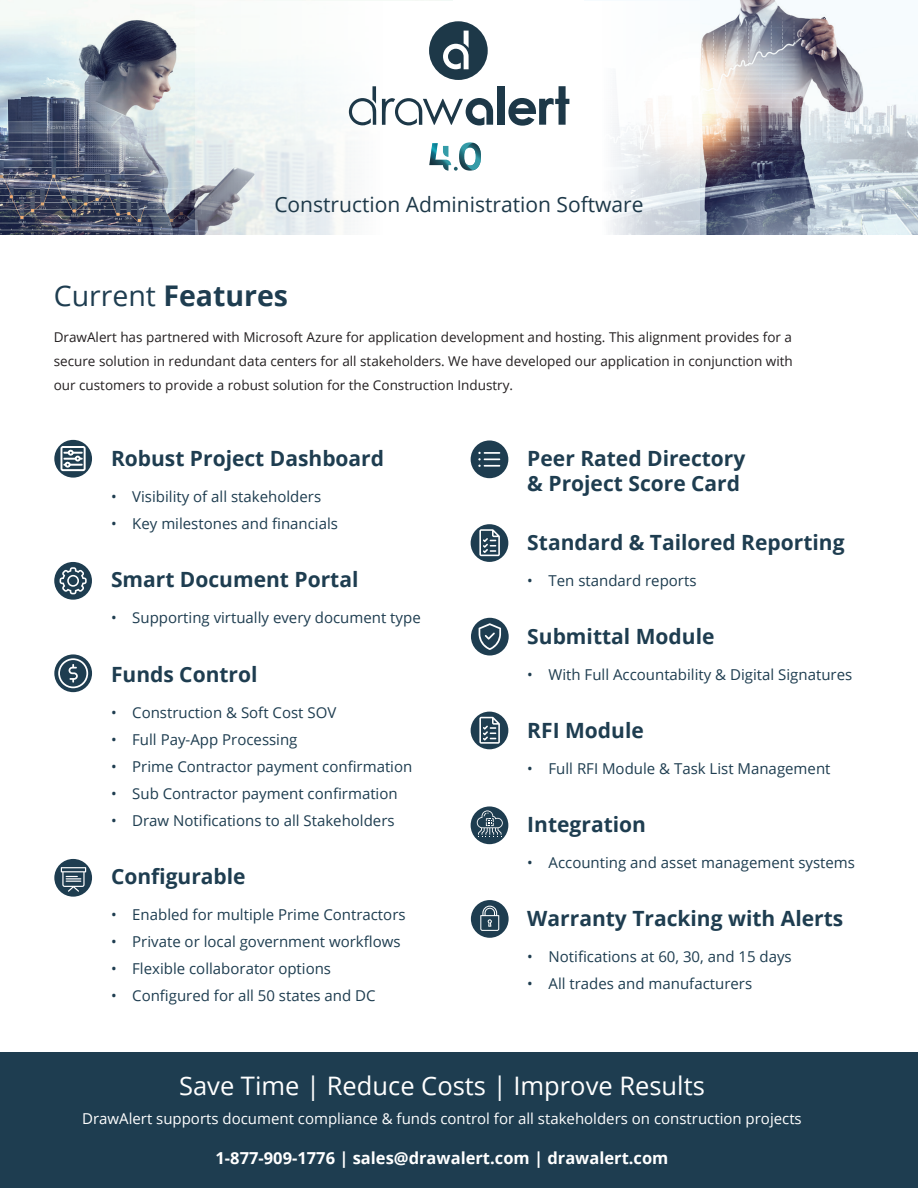
<style>
.page{position:relative;width:918px;height:1188px;background:#fff}
.page>*{position:absolute;margin:0;border:0;box-sizing:border-box;transform-origin:0 0}
.t1{font:700 28.5px "Open Sans";color:#1e3d50}
.t2{font:25.5px "Open Sans";color:#fff}
.t3{font:700 21px/25.2px "Open Sans";color:#1e3d50}
.t4{font:21px "Open Sans";color:#1d3848}
.t5{font:700 16.5px "Open Sans";color:#fff}
.t6{font:15px "Open Sans";color:#1e3d50}
.t7{font:15px "Open Sans";color:#fff}
.t8{font:13.5px/24px "Open Sans";color:#231f20;text-align:justify}
.s1{font-weight:400}
</style>
<div class="page">
<svg style="left:54px;top:440px;width:38px;height:38px"></svg>
<div style="left:54px;top:562px;width:38px;height:38px;background:#1e3d50;border-radius:50%"></div>
<svg style="left:61px;top:446px;width:24px;height:25px"></svg>
<svg style="left:60px;top:567px;width:27px;height:27px"></svg>
<svg style="left:54px;top:654px;width:38px;height:38px"></svg>
<svg style="left:58px;top:658px;width:30px;height:30px"></svg>
<div style="left:54px;top:859px;width:38px;height:38px;background:#1e3d50;border-radius:50%"></div>
<svg style="left:61px;top:867px;width:25px;height:25px"></svg>
<div style="left:471px;top:900px;width:38px;height:38px;background:#1e3d50;border-radius:50%"></div>
<svg style="left:480px;top:906px;width:19px;height:25px"></svg>
<div style="left:471px;top:440px;width:37px;height:38px;background:#1e3d50;border-radius:50%"></div>
<div style="left:471px;top:524px;width:37px;height:38px;background:#1e3d50;border-radius:50%"></div>
<div style="left:471px;top:712px;width:37px;height:37px;background:#1e3d50;border-radius:50%"></div>
<div style="left:471px;top:806px;width:37px;height:38px;background:#1e3d50;border-radius:50%"></div>
<svg style="left:478px;top:452px;width:22px;height:15px"></svg>
<svg style="left:479px;top:529px;width:21px;height:27px"></svg>
<svg style="left:479px;top:717px;width:21px;height:27px"></svg>
<svg style="left:477px;top:810px;width:26px;height:27px"></svg>
<div style="left:471px;top:618px;width:38px;height:38px;background:#1e3d50;border-radius:50%"></div>
<svg style="left:479px;top:623px;width:22px;height:27px"></svg>
<img style="left:0;top:1px;width:195px;height:233px">
<svg style="left:195px;top:61px;width:217px;height:173px"></svg>
<img style="left:699px;top:0;width:219px;height:234px">
<svg style="left:569px;top:98px;width:130px;height:136px"></svg>
<div style="left:0;top:1052px;width:918px;height:136px;background:#1e3d50"></div>
<svg style="left:349px;top:86px;width:27px;height:39px"></svg>
<svg style="left:429px;top:21px;width:59px;height:59px"></svg>
<div style="left:497px;top:86px;width:7px;height:39px;background:#1d3848"></div>
<svg style="left:508px;top:86px;width:61px;height:40px"></svg>
<svg style="left:382px;top:98px;width:111px;height:27px"></svg>
<svg style="left:429px;top:142px;width:52px;height:29px"></svg>
<h3 class="t4" style="left:274px;top:190px;width:371px">Construction Administration Software</h3>
<h1 class="t1" style="left:54px;top:275px;width:236px"><span class="s1">Current</span> Features</h1>
<p class="t8" style="left:54px;top:325px;width:741px">DrawAlert has partnered with Microsoft Azure for application development and hosting. This alignment provides for a secure solution in redundant data centers for all stakeholders. We have developed our application in conjunction with our customers to provide a robust solution for the Construction Industry.</p>
<h3 class="t3" style="left:111px;top:446px;width:275px">Robust Project Dashboard</h3>
<p class="t6" style="left:111px;top:487px;width:212px">• Visibility of all stakeholders</p>
<p class="t6" style="left:111px;top:514px;width:228px">• Key milestones and financials</p>
<h3 class="t3" style="left:111px;top:567px;width:249px">Smart Document Portal</h3>
<p class="t6" style="left:111px;top:608px;width:311px">• Supporting virtually every document type</p>
<h3 class="t3" style="left:111px;top:661px;width:148px">Funds Control</h3>
<p class="t6" style="left:111px;top:702px;width:227px">• Construction &amp; Soft Cost SOV</p>
<p class="t6" style="left:111px;top:729px;width:188px">• Full Pay-App Processing</p>
<p class="t6" style="left:111px;top:756px;width:303px">• Prime Contractor payment confirmation</p>
<p class="t6" style="left:111px;top:783px;width:288px">• Sub Contractor payment confirmation</p>
<p class="t6" style="left:111px;top:810px;width:285px">• Draw Notifications to all Stakeholders</p>
<h3 class="t3" style="left:111px;top:863px;width:136px">Configurable</h3>
<p class="t6" style="left:111px;top:904px;width:296px">• Enabled for multiple Prime Contractors</p>
<p class="t6" style="left:111px;top:931px;width:291px">• Private or local government workflows</p>
<p class="t6" style="left:111px;top:958px;width:222px">• Flexible collaborator options</p>
<p class="t6" style="left:111px;top:985px;width:266px">• Configured for all 50 states and DC</p>
<h3 class="t3" style="left:527px;top:446px;width:220px">Peer Rated Directory &amp; Project Score Card</h3>
<h3 class="t3" style="left:527px;top:529px;width:319px">Standard &amp; Tailored Reporting</h3>
<p class="t6" style="left:527px;top:570px;width:171px">• Ten standard reports</p>
<h3 class="t3" style="left:527px;top:623px;width:189px">Submittal Module</h3>
<p class="t6" style="left:527px;top:664px;width:326px">• With Full Accountability &amp; Digital Signatures</p>
<h3 class="t3" style="left:527px;top:717px;width:118px">RFI Module</h3>
<p class="t6" style="left:527px;top:758px;width:305px">• Full RFI Module &amp; Task List Management</p>
<h3 class="t3" style="left:527px;top:812px;width:120px">Integration</h3>
<p class="t6" style="left:527px;top:853px;width:329px">• Accounting and asset management systems</p>
<h3 class="t3" style="left:527px;top:906px;width:317px">Warranty Tracking with Alerts</h3>
<p class="t6" style="left:527px;top:947px;width:266px">• Notifications at 60, 30, and 15 days</p>
<p class="t6" style="left:527px;top:974px;width:226px">• All trades and manufacturers</p>
<h2 class="t2" style="left:179px;top:1069px;width:527px">Save Time | Reduce Costs | Improve Results</h2>
<p class="t7" style="left:82px;top:1108px;width:721px">DrawAlert supports document compliance &amp; funds control for all stakeholders on construction projects</p>
<p class="t5" style="left:216px;top:1147px;width:454px">1-877-909-1776 | sales@drawalert.com | drawalert.com</p>
</div>
